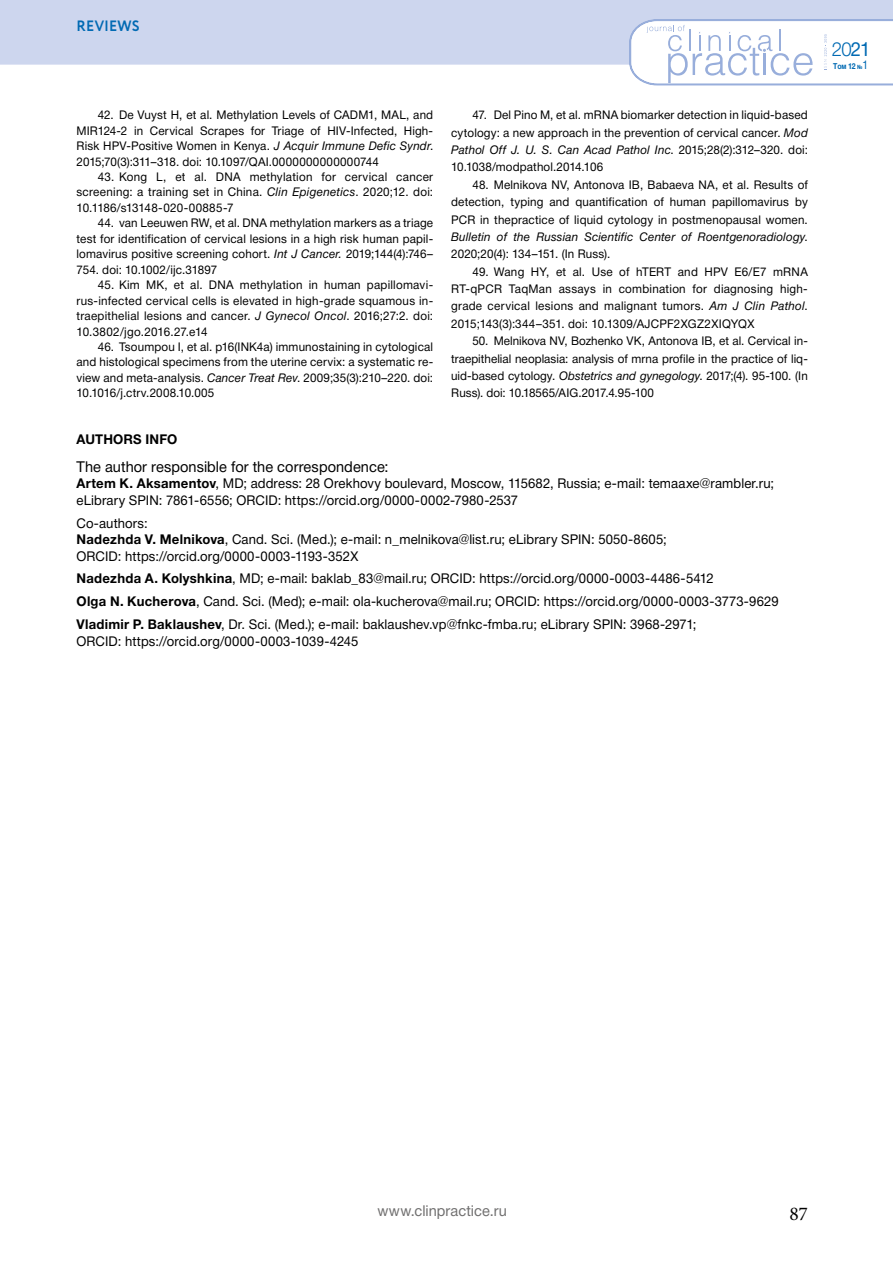
<style>
.page{position:relative;width:893px;height:1263px;background:#fff}
.page>*{position:absolute;margin:0;border:0;box-sizing:border-box;transform-origin:0 0}
.t1{font:300 19.5px "Helvetica Neue Cyr";color:#016ab3;scale:.95 1}
.t2{font:19.5px "Minion Pro";color:#000}
.t3{font:15px "Helvetica Neue Cyr";letter-spacing:.005em;color:#000}
.t4{font:15px "Helvetica Neue Cyr";letter-spacing:.005em;color:#706f6f}
.t5{font:700 15px "Circe";letter-spacing:.01em;color:#016ab3;scale:.95 1}
.t6{font:13.5px/16.5px "Helvetica Neue Cyr";letter-spacing:.01em;color:#000}
.t7{font:700 13.5px "Helvetica Neue Cyr";letter-spacing:.01em;color:#000}
.t8{font:12px/15.5px "Helvetica Neue Cyr";letter-spacing:.015em;color:#000;text-align:justify}
.t9{font:700 8.25px "Helvetica Neue Cyr";color:#016ab3;scale:.85 1}
.s1{font-style:italic}
.s2{font-weight:700}
.s3{font-weight:400}
.s4{font-size:6px}
.s5{font-weight:400;font-size:12px}
</style>
<div class="page">
<div style="left:0;top:0;width:893px;height:65px;background:#cdd6ee"></div>
<svg style="left:629px;top:19px;width:264px;height:66px"></svg>
<p class="t5" style="left:77px;top:16px;width:68px">REVIEWS</p>
<p class="t8" style="left:77px;top:107px;width:358px;text-indent:21px">42. De Vuyst H, et al. Methylation Levels of CADM1, MAL, and MIR124-2 in Cervical Scrapes for Triage of HIV-Infected, High-Risk HPV-Positive Women in Kenya. <span class="s1">J Acquir Immune Defic Syndr</span>.<br>2015;70(3):311–318. doi: 10.1097/QAI.0000000000000744</p>
<p class="t8" style="left:77px;top:169px;width:358px;text-indent:21px">43. Kong L, et al. DNA methylation for cervical cancer screening: a training set in China. <span class="s1">Clin Epigenetics</span>. 2020;12. doi:<br>10.1186/s13148-020-00885-7</p>
<p class="t8" style="left:77px;top:215px;width:358px;text-indent:21px">44. van Leeuwen RW, et al. DNA methylation markers as a triage test for identification of cervical lesions in a high risk human papil&shy;lomavirus positive screening cohort. <span class="s1">Int J Cancer.</span> 2019;144(4):746– 754. doi: 10.1002/ijc.31897</p>
<p class="t8" style="left:77px;top:277px;width:358px;text-indent:21px">45. Kim MK, et al. DNA methylation in human papillomavi&shy;rus-infected cervical cells is elevated in high-grade squamous in&shy;traepithelial lesions and cancer. <span class="s1">J Gynecol Oncol</span>. 2016;27:2. doi:<br>10.3802/jgo.2016.27.e14</p>
<p class="t8" style="left:76px;top:339px;width:358px;text-indent:21px">46. Tsoumpou I, et al. p16(INK4a) immunostaining in cytological and histological specimens from the uterine cervix: a systematic re&shy;view and meta-analysis. <span class="s1">Cancer Treat Rev</span>. 2009;35(3):210–220. doi:<br>10.1016/j.ctrv.2008.10.005</p>
<p class="t8" style="left:451px;top:106px;width:358px;line-height:17.4px;text-indent:21px">47. Del Pino M, et al. mRNA biomarker detection in liquid-based cytology: a new approach in the prevention of cervical cancer. <span class="s1">Mod Pathol Off J. U. S. Can Acad Pathol Inc</span>. 2015;28(2):312–320. doi:<br>10.1038/modpathol.2014.106</p>
<p class="t8" style="left:451px;top:176px;width:358px;line-height:17.4px;text-indent:21px">48. Melnikova NV, Antonova IB, Babaeva NA, et al. Results of detection, typing and quantification of human papillomavirus by PCR in thepractice of liquid cytology in postmenopausal women.<br><span class="s1">Bulletin of the Russian Scientific Center of Roentgenoradiology</span>.<br>2020;20(4): 134–151. (In Russ).</p>
<p class="t8" style="left:451px;top:263px;width:358px;line-height:17.4px;text-indent:21px">49. Wang HY, et al. Use of hTERT and HPV E6/E7 mRNA RT-qPCR TaqMan assays in combination for diagnosing high&shy;grade cervical lesions and malignant tumors. <span class="s1">Am J Clin Pathol</span>.<br>2015;143(3):344–351. doi: 10.1309/AJCPF2XGZ2XIQYQX</p>
<p class="t8" style="left:451px;top:332px;width:358px;line-height:17.4px;text-indent:21px">50. Melnikova NV, Bozhenko VK, Antonova IB, et al. Cervical in&shy;traepithelial neoplasia: analysis of mrna profile in the practice of liq&shy;uid-based cytology. <span class="s1">Obstetrics and gynegology</span>. 2017;(4). 95-100. (In Russ). doi: 10.18565/aig .2017.4.95-100</p>
<p class="t7" style="left:77px;top:432px;width:102px">AUTHORS INFO</p>
<p class="t3" style="left:77px;top:458px;width:314px">The author responsible for the correspondence:</p>
<p class="t6" style="left:77px;top:475px;width:699px"><span class="s2">Artem K. Aksamentov</span>, MD; address: 28 Orekhovy boulevard, Moscow, 115682, Russia; e-mail: temaaxe@rambler.ru; eLibrary SPIN: 7861-6556; ORCID: https://orcid.org/0000-0002-7980-2537</p>
<p class="t6" style="left:77px;top:515px;width:592px">Co-authors:<br><span class="s2">Nadezhda V. Melnikova</span>, Cand. Sci. (Med.); e-mail: n_melnikova@list.ru; eLibrary SPIN: 5050-8605;<br>ORCID: https://orcid.org/0000-0003-1193-352X</p>
<p class="t6" style="left:77px;top:567px;width:704px;line-height:23px"><span class="s2">Nadezhda A. Kolyshkina</span>, MD; e-mail: baklab_83@mail.ru; ORCID: https://orcid.org/0000-0003-4486-5412<br><span class="s2">Olga N. Kucherova</span>, Cand. Sci. (Med); e-mail: ola-kucherova@mail.ru; ORCID: https://orcid.org/0000-0003-3773-9629<br><span class="s2">Vladimir P. Baklaushev</span>, Dr. Sci. (Med.); e-mail: baklaushev.vp@fnkc-fmba.ru; eLibrary SPIN: 3968-2971;</p>
<p class="t6" style="left:77px;top:633px;width:283px">ORCID: https://orcid.org/0000-0003-1039-4245</p>
<h1 class="t1" style="left:832px;top:39px;width:42px">20<span class="s3">21</span></h1>
<p class="t9" style="left:833px;top:61px;width:43px">Том 12 <span class="s4">№</span><span class="s5">1</span></p>
<p class="t4" style="left:377px;top:1203px;width:131px">www.clinpractice.ru</p>
<h1 class="t2" style="left:789px;top:1200px;width:20px">87</h1>
</div>
